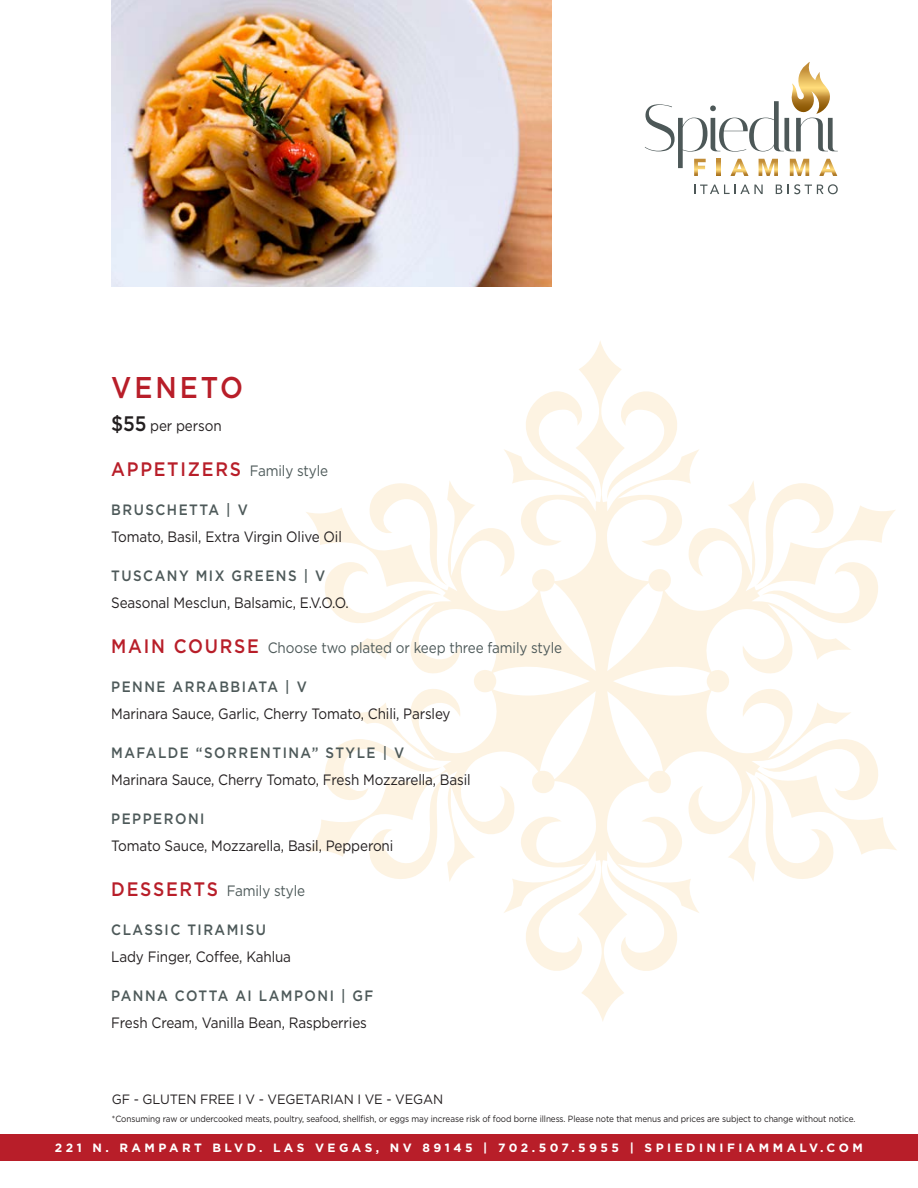
<style>
.page{position:relative;width:918px;height:1188px;background:#fff}
.page>*{position:absolute;margin:0;border:0;box-sizing:border-box;transform-origin:0 0}
.t1{font:500 30px "Gotham";letter-spacing:.11em;color:#b81e29;scale:.9 1}
.t2{font:15px "Gotham";letter-spacing:-.01em;color:#231f20;scale:.9 1}
.t3{font:500 15px "Gotham";letter-spacing:.11em;color:#4d5959;scale:.9 1}
.t4{font:15px "Gotham";letter-spacing:-.01em;color:#4d5959;scale:.9 1}
.t5{font:13.5px "Gotham";letter-spacing:-.01em;color:#231f20;scale:.95 1}
.t6{font:700 12px "Gotham";letter-spacing:.29em;color:#fff}
.t7{font:9px "Gotham";letter-spacing:-.01em;color:#231f20;scale:.91 1}
.s1{font-weight:500;font-size:21px}
.s2{font-weight:500;font-size:19.5px;color:#b81e29}
</style>
<div class="page">
<svg style="left:306px;top:341px;width:591px;height:680px"></svg>
<div style="left:0;top:1134px;width:918px;height:27px;background:#b81e29"></div>
<img style="left:111px;top:0;width:440px;height:287px">
<svg style="left:645px;top:62px;width:193px;height:114px"></svg>
<svg style="left:694px;top:185px;width:69px;height:9px"></svg>
<svg style="left:776px;top:185px;width:6px;height:9px"></svg>
<svg style="left:788px;top:184px;width:50px;height:10px"></svg>
<p class="t1" style="left:111px;top:370px;width:148px">VENETO</p>
<p class="t2" style="left:111px;top:417px;width:124px"><span class="s1">$55</span> per person</p>
<p class="t4" style="left:111px;top:462px;width:243px"><span class="s2">APPETIZERS</span> Family style</p>
<p class="t3" style="left:111px;top:501px;width:153px">BRUSCHETTA | V</p>
<p class="t2" style="left:111px;top:528px;width:258px">Tomato, Basil, Extra Virgin Olive Oil</p>
<p class="t3" style="left:111px;top:567px;width:239px">TUSCANY MIX GREENS | V</p>
<p class="t2" style="left:111px;top:594px;width:266px">Seasonal Mesclun, Balsamic, E.V.O.O.</p>
<p class="t4" style="left:111px;top:639px;width:503px"><span class="s2">MAIN COURSE</span> Choose two plated or keep three family style</p>
<p class="t3" style="left:111px;top:678px;width:219px">PENNE ARRABBIATA | V</p>
<p class="t2" style="left:111px;top:705px;width:379px">Marinara Sauce, Garlic, Cherry Tomato, Chili, Parsley</p>
<p class="t3" style="left:111px;top:744px;width:327px">MAFALDE “SORRENTINA” STYLE | V</p>
<p class="t2" style="left:111px;top:771px;width:401px">Marinara Sauce, Cherry Tomato, Fresh Mozzarella, Basil</p>
<p class="t3" style="left:111px;top:810px;width:105px">PEPPERONI</p>
<p class="t2" style="left:111px;top:837px;width:315px">Tomato Sauce, Mozzarella, Basil, Pepperoni</p>
<p class="t4" style="left:111px;top:882px;width:217px"><span class="s2">DESSERTS</span> Family style</p>
<p class="t3" style="left:111px;top:921px;width:174px">CLASSIC TIRAMISU</p>
<p class="t2" style="left:111px;top:948px;width:201px">Lady Finger, Coffee, Kahlua</p>
<p class="t3" style="left:111px;top:987px;width:293px">PANNA COTTA AI LAMPONI | GF</p>
<p class="t2" style="left:111px;top:1014px;width:286px">Fresh Cream, Vanilla Bean, Raspberries</p>
<p class="t5" style="left:112px;top:1092px;width:350px">GF - GLUTEN FREE I V - VEGETARIAN I VE - VEGAN</p>
<p class="t7" style="left:112px;top:1114px;width:819px">*Consuming raw or undercooked meats, poultry, seafood, shellfish, or eggs may increase risk of food borne illness. Please note that menus and prices are subject to change without notice.</p>
<p class="t6" style="left:55px;top:1141px;width:809px">221 N. RAMPART BLVD. LAS VEGAS, NV 89145 | 702.507.5955 | SPIEDINIFIAMMALV.COM</p>
</div>
